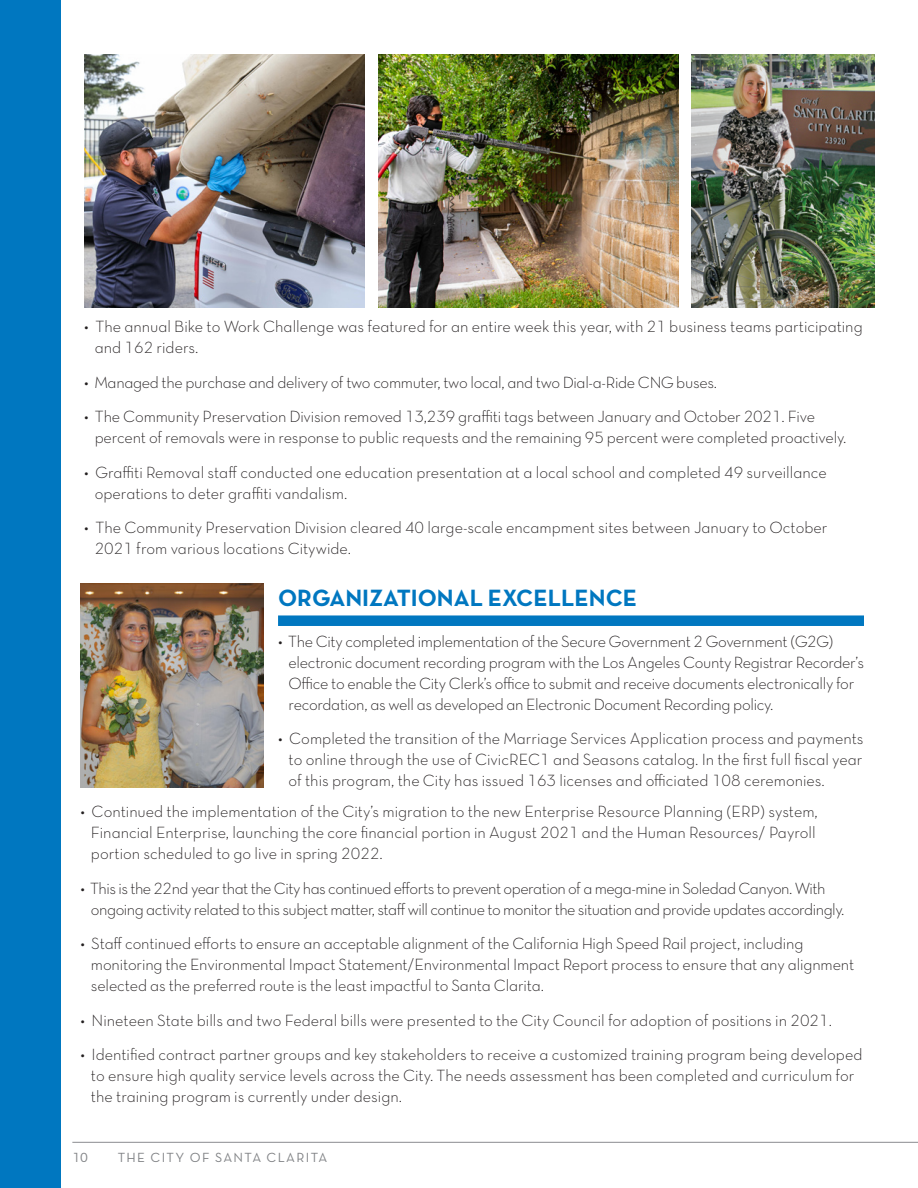
<style>
.page{position:relative;width:918px;height:1188px;background:#fff}
.page>*{position:absolute;margin:0;border:0;box-sizing:border-box;transform-origin:0 0}
.t1{font:24px "Neutra Text TF Bold Alt";color:#0077c0}
.Body_Text{font:16.5px/21px "Neutra Text TF Light Alt";letter-spacing:-.01em;color:#231f20}
.Body_Text-2{font:16.5px/21px "Neutra Text TF Light Alt";letter-spacing:-.03em;color:#231f20}
.t2{font:13.5px "Neutra Text TF Book Alt";letter-spacing:.1em;color:#808285}
</style>
<div class="page">
<div style="left:0;top:0;width:60px;height:1188px;background:#0077c0"></div>
<hr style="left:72px;top:1142px;width:846px;height:1px;background:#8a8c8f">
<img style="left:84px;top:54px;width:280px;height:254px">
<img style="left:378px;top:54px;width:300px;height:254px">
<img style="left:692px;top:54px;width:182px;height:254px">
<img style="left:80px;top:584px;width:184px;height:203px">
<div style="left:278px;top:615px;width:586px;height:11px;background:#0077c0"></div>
<p class="Body_Text" style="left:95px;top:316px;width:770px;text-indent:-10px">• The annual Bike to Work Challenge was featured for an entire week this year, with 21 business teams participating and 162 riders.</p>
<p class="Body_Text" style="left:84px;top:371px;width:634px">• Managed the purchase and delivery of two commuter, two local, and two Dial-a-Ride CNG buses.</p>
<p class="Body_Text" style="left:95px;top:406px;width:753px;text-indent:-10px">• The Community Preservation Division removed 13,239 graffiti tags between January and October 2021. Five percent of removals were in response to public requests and the remaining 95 percent were completed proactively.</p>
<p class="Body_Text" style="left:95px;top:461px;width:734px;text-indent:-10px">• Graffiti Removal staff conducted one education presentation at a local school and completed 49 surveillance operations to deter graffiti vandalism.</p>
<p class="Body_Text" style="left:95px;top:517px;width:734px;text-indent:-10px">• The Community Preservation Division cleared 40 large-scale encampment sites between January to October<br>2021 from various locations Citywide.</p>
<p class="t1" style="left:278px;top:583px;width:361px">ORGANIZATIONAL EXCELLENCE</p>
<p class="Body_Text" style="left:289px;top:630px;width:577px;text-indent:-10px">• The City completed implementation of the Secure Government 2 Government (G2G) electronic document recording program with the Los Angeles County Registrar Recorder’s Office to enable the City Clerk’s office to submit and receive documents electronically for recordation, as well as developed an Electronic Document Recording policy.</p>
<p class="Body_Text" style="left:289px;top:728px;width:577px;text-align:justify;text-indent:-10px">• Completed the transition of the Marriage Services Application process and payments to online through the use of CivicREC1 and Seasons catalog. In the first full fiscal year of this program, the City has issued 163 licenses and officiated 108 ceremonies.</p>
<p class="Body_Text" style="left:91px;top:801px;width:728px;text-indent:-10px">• Continued the implementation of the City’s migration to the new Enterprise Resource Planning (ERP) system,<br>Financial Enterprise, launching the core financial portion in August 2021 and the Human Resources/ Payroll portion scheduled to go live in spring 2022.</p>
<p class="Body_Text-2" style="left:91px;top:877px;width:755px;text-indent:-10px">• This is the 22nd year that the City has continued efforts to prevent operation of a mega-mine in Soledad Canyon. With ongoing activity related to this subject matter, staff will continue to monitor the situation and provide updates accordingly.</p>
<p class="Body_Text" style="left:91px;top:933px;width:765px;text-indent:-10px">• Staff continued efforts to ensure an acceptable alignment of the California High Speed Rail project, including monitoring the Environmental Impact Statement/Environmental Impact Report process to ensure that any alignment selected as the preferred route is the least impactful to Santa Clarita.</p>
<p class="Body_Text" style="left:80px;top:1009px;width:753px">• Nineteen State bills and two Federal bills were presented to the City Council for adoption of positions in 2021.</p>
<p class="Body_Text" style="left:91px;top:1044px;width:773px;text-indent:-10px">• Identified contract partner groups and key stakeholders to receive a customized training program being developed to ensure high quality service levels across the City. The needs assessment has been completed and curriculum for the training program is currently under design.</p>
<p class="t2" style="left:72px;top:1149px;width:17px">10</p>
<p class="t2" style="left:118px;top:1149px;width:211px">THE CITY OF SANTA CLARITA</p>
</div>
